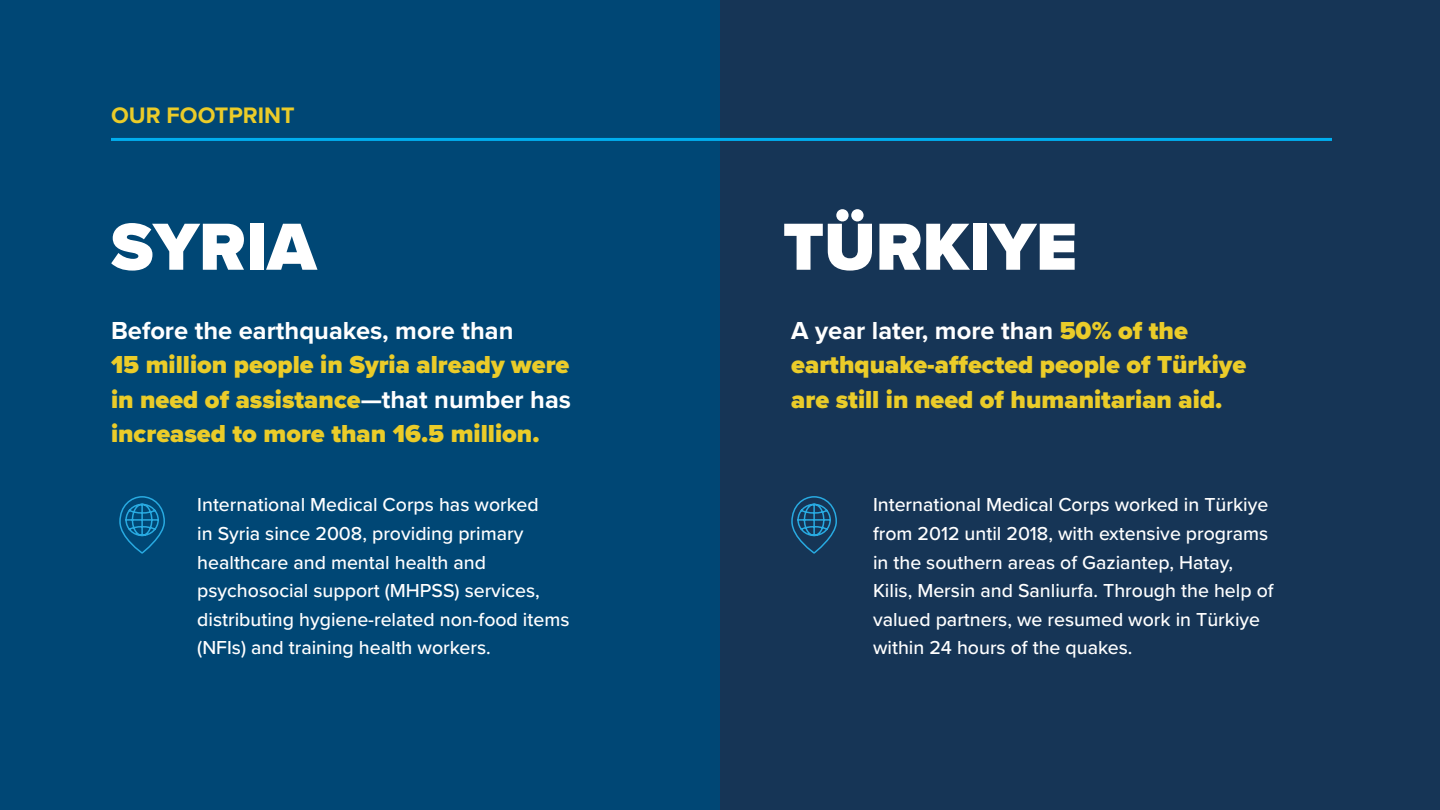
<style>
.page{position:relative;width:1440px;height:810px;background:#fff}
.page>*{position:absolute;margin:0;border:0;box-sizing:border-box;transform-origin:0 0}
.t1{font:900 69px "Proxima Nova";color:#fff}
.t2{font:900 25.5px/34.5px "Proxima Nova";color:#ebcc29;text-align:justify}
.t3{font:700 25.5px "Proxima Nova";color:#fff}
.t4{font:700 23.25px "Proxima Nova";color:#ebcc29}
.t5{font:500 19.5px/28.5px "Proxima Nova";color:#fff}
.s1{font-weight:700;color:#fff}
</style>
<div class="page">
<div style="left:0;top:0;width:720px;height:810px;background:#004775"></div>
<div style="left:720px;top:0;width:720px;height:810px;background:#163556"></div>
<hr style="left:111px;top:138px;width:1221px;height:3px;background:#00aeef">
<svg style="left:119px;top:496px;width:46px;height:58px"></svg>
<svg style="left:791px;top:496px;width:46px;height:58px"></svg>
<p class="t4" style="left:111px;top:98px;width:185px">OUR FOOTPRINT</p>
<h1 class="t1" style="left:111px;top:195px;width:207px">SYRIA</h1>
<h2 class="t3" style="left:111px;top:311px;width:404px">Before the earthquakes, more than</h2>
<h2 class="t2" style="left:111px;top:347px;width:462px">15 million people in Syria already were in need of assistance<span class="s1">—that number has </span>increased to more than 16.5 million.</h2>
<h1 class="t1" style="left:783px;top:195px;width:296px">TÜRKIYE</h1>
<h2 class="t2" style="left:791px;top:313px;width:457px;text-align:left"><span class="s1">A year later, more than</span> 50% of the earthquake-affected people of Türkiye are still in need of humanitarian aid.</h2>
<p class="t5" style="left:197px;top:490px;width:374px">International Medical Corps has worked<br>in Syria since 2008, providing primary healthcare and mental health and psychosocial support (MHPSS) services, distributing hygiene-related non-food items (NFIs) and training health workers.</p>
<p class="t5" style="left:873px;top:490px;width:402px">International Medical Corps worked in Türkiye from 2012 until 2018, with extensive programs in the southern areas of Gaziantep, Hatay, Kilis, Mersin and Sanliurfa. Through the help of valued partners, we resumed work in Türkiye within 24 hours of the quakes.</p>
</div>
